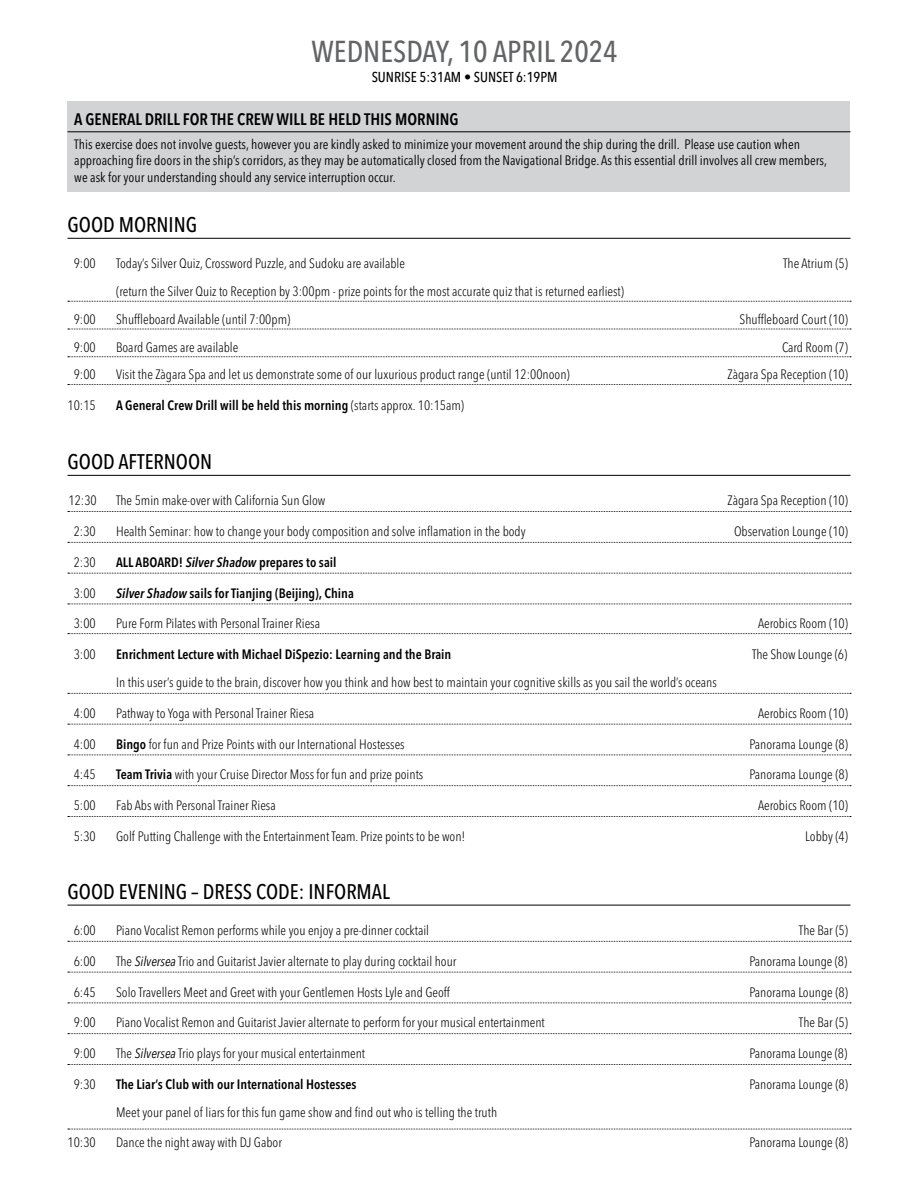
<style>
.page{position:relative;width:918px;height:1188px;background:#fff}
.page>*{position:absolute;margin:0;border:0;box-sizing:border-box;transform-origin:0 0}
.t1{font:500 condensed 30px "Avenir Next LT Pro";color:#636466}
.t2{font:500 condensed 21px "Avenir Next LT Pro";color:#000}
.t3{font:600 condensed 16.5px "Avenir Next LT Pro";color:#000}
.t4{font:500 condensed 14.25px "Avenir Next LT Pro";color:#000}
.t5{font:300 condensed 13.5px "Avenir Next LT Pro";color:#000}
.t6{font:condensed 13.5px/16.5px "Avenir Next LT Pro";color:#000}
.t7{font:600 condensed 13.5px "Avenir Next LT Pro";color:#000}
.s1{font-weight:300}
.s2{font-style:italic}
.s3{font-weight:600}
.s4{font-weight:400;font-style:italic}
</style>
<div class="page">
<hr style="left:68px;top:238px;width:782px;height:1px;background:#000">
<svg style="left:68px;top:301px;width:783px;height:1px"></svg>
<svg style="left:68px;top:329px;width:783px;height:1px"></svg>
<svg style="left:68px;top:356px;width:783px;height:1px"></svg>
<svg style="left:68px;top:384px;width:783px;height:1px"></svg>
<hr style="left:68px;top:475px;width:782px;height:1px;background:#000">
<svg style="left:68px;top:511px;width:783px;height:1px"></svg>
<svg style="left:68px;top:542px;width:783px;height:1px"></svg>
<svg style="left:68px;top:573px;width:783px;height:1px"></svg>
<svg style="left:68px;top:604px;width:783px;height:1px"></svg>
<svg style="left:68px;top:633px;width:783px;height:1px"></svg>
<svg style="left:68px;top:693px;width:783px;height:1px"></svg>
<svg style="left:68px;top:724px;width:783px;height:1px"></svg>
<svg style="left:68px;top:755px;width:783px;height:1px"></svg>
<svg style="left:68px;top:785px;width:783px;height:1px"></svg>
<svg style="left:68px;top:816px;width:783px;height:1px"></svg>
<hr style="left:68px;top:905px;width:782px;height:1px;background:#000">
<svg style="left:68px;top:941px;width:783px;height:1px"></svg>
<svg style="left:68px;top:972px;width:783px;height:1px"></svg>
<svg style="left:68px;top:1003px;width:783px;height:1px"></svg>
<svg style="left:68px;top:1033px;width:783px;height:1px"></svg>
<svg style="left:68px;top:1064px;width:783px;height:1px"></svg>
<svg style="left:68px;top:1129px;width:783px;height:1px"></svg>
<div style="left:68px;top:102px;width:782px;height:90px;background:#d1d3d4"></div>
<hr style="left:68px;top:131px;width:782px;height:1px;background:#000">
<h1 class="t1" style="left:312px;top:33px;width:308px">WEDNESDAY, 10 APRIL 2024</h1>
<p class="t4" style="left:372px;top:68px;width:188px">SUNRISE 5:31AM • SUNSET 6:19PM</p>
<p class="t3" style="left:74px;top:110px;width:386px">A GENERAL DRILL FOR THE CREW WILL BE HELD THIS MORNING</p>
<p class="t6" style="left:74px;top:136px;width:754px">This exercise does not involve guests, however you are kindly asked to minimize your movement around the ship during the drill. Please use caution when approaching fire doors in the ship’s corridors, as they may be automatically closed from the Navigational Bridge. As this essential drill involves all crew members, we ask for your understanding should any service interruption occur.</p>
<h2 class="t2" style="left:68px;top:212px;width:131px">GOOD MORNING</h2>
<p class="t5" style="left:74px;top:255px;width:24px">9:00</p>
<p class="t5" style="left:116px;top:255px;width:290px">Today’s Silver Quiz, Crossword Puzzle, and Sudoku are available</p>
<p class="t5" style="left:783px;top:255px;width:67px">The Atrium (5)</p>
<p class="t5" style="left:116px;top:283px;width:510px">(return the Silver Quiz to Reception by 3:00pm - prize points for the most accurate quiz that is returned earliest)</p>
<p class="t5" style="left:74px;top:311px;width:24px">9:00</p>
<p class="t5" style="left:116px;top:311px;width:176px">Shuffleboard Available (until 7:00pm)</p>
<p class="t5" style="left:740px;top:311px;width:110px">Shuffleboard Court (10)</p>
<p class="t5" style="left:74px;top:339px;width:24px">9:00</p>
<p class="t5" style="left:116px;top:339px;width:124px">Board Games are available</p>
<p class="t5" style="left:782px;top:339px;width:68px">Card Room (7)</p>
<p class="t5" style="left:74px;top:366px;width:24px">9:00</p>
<p class="t5" style="left:116px;top:366px;width:455px">Visit the Zàgara Spa and let us demonstrate some of our luxurious product range (until 12:00noon)</p>
<p class="t5" style="left:728px;top:366px;width:122px">Zàgara Spa Reception (10)</p>
<p class="t5" style="left:68px;top:397px;width:30px">10:15</p>
<p class="t7" style="left:116px;top:397px;width:350px">A General Crew Drill will be held this morning <span class="s1">(starts approx. 10:15am)</span></p>
<h2 class="t2" style="left:68px;top:449px;width:146px">GOOD AFTERNOON</h2>
<p class="t5" style="left:69px;top:492px;width:30px">12:30</p>
<p class="t5" style="left:116px;top:492px;width:211px">The 5min make-over with California Sun Glow</p>
<p class="t5" style="left:728px;top:492px;width:122px">Zàgara Spa Reception (10)</p>
<p class="t5" style="left:74px;top:523px;width:24px">2:30</p>
<p class="t5" style="left:116px;top:523px;width:411px">Health Seminar: how to change your body composition and solve inflamation in the body</p>
<p class="t5" style="left:734px;top:523px;width:116px">Observation Lounge (10)</p>
<p class="t5" style="left:74px;top:554px;width:24px">2:30</p>
<p class="t7" style="left:116px;top:554px;width:222px">ALL ABOARD! <span class="s2">Silver Shadow</span> prepares to sail</p>
<p class="t5" style="left:74px;top:585px;width:24px">3:00</p>
<p class="t7" style="left:116px;top:585px;width:239px"><span class="s2">Silver Shadow</span> sails for Tianjing (Beijing), China</p>
<p class="t5" style="left:74px;top:616px;width:24px">3:00</p>
<p class="t5" style="left:116px;top:616px;width:205px">Pure Form Pilates with Personal Trainer Riesa</p>
<p class="t5" style="left:758px;top:616px;width:92px">Aerobics Room (10)</p>
<p class="t5" style="left:74px;top:646px;width:24px">3:00</p>
<p class="t7" style="left:116px;top:646px;width:337px">Enrichment Lecture with Michael DiSpezio: Learning and the Brain</p>
<p class="t5" style="left:752px;top:646px;width:97px">The Show Lounge (6)</p>
<p class="t5" style="left:116px;top:674px;width:602px">In this user’s guide to the brain, discover how you think and how best to maintain your cognitive skills as you sail the world’s oceans</p>
<p class="t5" style="left:74px;top:705px;width:24px">4:00</p>
<p class="t5" style="left:116px;top:705px;width:200px">Pathway to Yoga with Personal Trainer Riesa</p>
<p class="t5" style="left:758px;top:705px;width:92px">Aerobics Room (10)</p>
<p class="t5" style="left:74px;top:736px;width:24px">4:00</p>
<p class="t5" style="left:116px;top:736px;width:290px"><span class="s3">Bingo</span> for fun and Prize Points with our International Hostesses</p>
<p class="t5" style="left:749px;top:736px;width:100px">Panorama Lounge (8)</p>
<p class="t5" style="left:74px;top:766px;width:24px">4:45</p>
<p class="t5" style="left:116px;top:766px;width:309px"><span class="s3">Team Trivia</span> with your Cruise Director Moss for fun and prize points</p>
<p class="t5" style="left:749px;top:766px;width:100px">Panorama Lounge (8)</p>
<p class="t5" style="left:74px;top:797px;width:24px">5:00</p>
<p class="t5" style="left:116px;top:797px;width:161px">Fab Abs with Personal Trainer Riesa</p>
<p class="t5" style="left:758px;top:797px;width:92px">Aerobics Room (10)</p>
<p class="t5" style="left:74px;top:828px;width:24px">5:30</p>
<p class="t5" style="left:116px;top:828px;width:351px">Golf Putting Challenge with the Entertainment Team. Prize points to be won!</p>
<p class="t5" style="left:805px;top:828px;width:44px">Lobby (4)</p>
<h2 class="t2" style="left:68px;top:879px;width:324px">GOOD EVENING – DRESS CODE: INFORMAL</h2>
<p class="t5" style="left:74px;top:922px;width:24px">6:00</p>
<p class="t5" style="left:116px;top:922px;width:315px">Piano Vocalist Remon performs while you enjoy a pre-dinner cocktail</p>
<p class="t5" style="left:799px;top:922px;width:51px">The Bar (5)</p>
<p class="t5" style="left:74px;top:953px;width:24px">6:00</p>
<p class="t5" style="left:116px;top:953px;width:342px">The <span class="s4">Silversea</span> Trio and Guitarist Javier alternate to play during cocktail hour</p>
<p class="t5" style="left:749px;top:953px;width:100px">Panorama Lounge (8)</p>
<p class="t5" style="left:74px;top:984px;width:24px">6:45</p>
<p class="t5" style="left:116px;top:984px;width:335px">Solo Travellers Meet and Greet with your Gentlemen Hosts Lyle and Geoff</p>
<p class="t5" style="left:749px;top:984px;width:100px">Panorama Lounge (8)</p>
<p class="t5" style="left:74px;top:1014px;width:24px">9:00</p>
<p class="t5" style="left:116px;top:1014px;width:430px">Piano Vocalist Remon and Guitarist Javier alternate to perform for your musical entertainment</p>
<p class="t5" style="left:799px;top:1014px;width:51px">The Bar (5)</p>
<p class="t5" style="left:74px;top:1045px;width:24px">9:00</p>
<p class="t5" style="left:116px;top:1045px;width:251px">The <span class="s4">Silversea</span> Trio plays for your musical entertainment</p>
<p class="t5" style="left:749px;top:1045px;width:100px">Panorama Lounge (8)</p>
<p class="t5" style="left:74px;top:1076px;width:24px">9:30</p>
<p class="t7" style="left:116px;top:1076px;width:242px">The Liar’s Club with our International Hostesses</p>
<p class="t5" style="left:749px;top:1076px;width:100px">Panorama Lounge (8)</p>
<p class="t5" style="left:116px;top:1104px;width:383px">Meet your panel of liars for this fun game show and find out who is telling the truth</p>
<p class="t5" style="left:68px;top:1135px;width:30px">10:30</p>
<p class="t5" style="left:116px;top:1135px;width:167px">Dance the night away with DJ Gabor</p>
<p class="t5" style="left:749px;top:1135px;width:100px">Panorama Lounge (8)</p>
</div>
